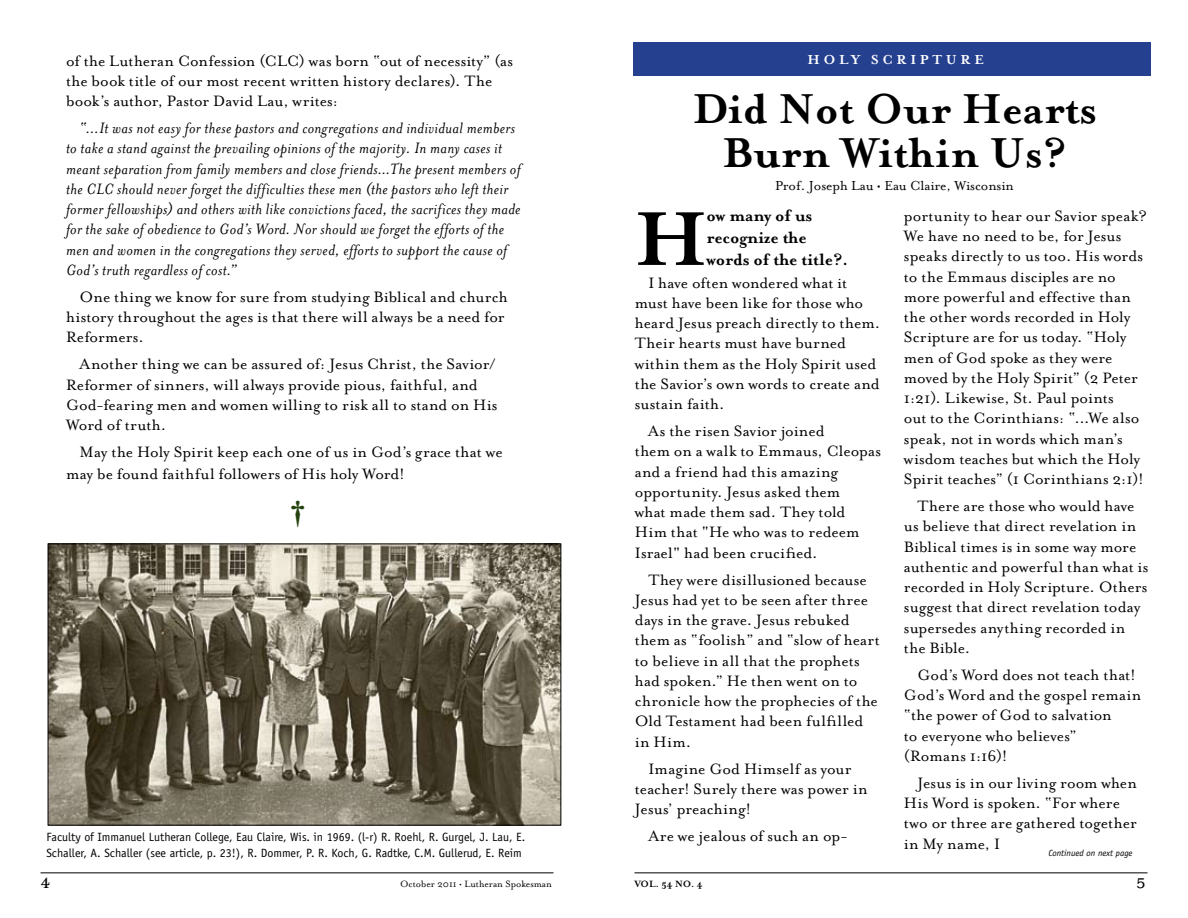
<style>
.page{position:relative;width:1188px;height:918px;background:#fff}
.page>*{position:absolute;margin:0;border:0;box-sizing:border-box;transform-origin:0 0}
.t1{font:700 87.6px "Mrs Eaves";color:#000}
.t2{font:700 48px/43.5px "Mrs Eaves";color:#000;text-align:center}
.t3{font:700 33px "Mrs Eaves";color:#24420e}
.t4{font:22.5px "Mrs Eaves All Small Caps";color:#000}
.t5{font:700 18.75px/21.8px "Mrs Eaves";letter-spacing:-.005em;color:#000}
.t6{font:17.25px/20.2px "Mrs Eaves Roman";letter-spacing:.01em;color:#000}
.t7{font:italic 17.25px/20.2px "Mrs Eaves";letter-spacing:.02em;color:#000}
.t8{font:15px "Mrs Eaves Roman";letter-spacing:-.005em;color:#000}
.t9{font:700 15px "Mrs Eaves";letter-spacing:.245em;color:#fff}
.t10{font:12px/16.5px "Officina Sans";color:#000}
.t11{font:10.5px "Mrs Eaves Roman";color:#000}
.t12{font:700 10.5px "Mrs Eaves";letter-spacing:-.015em;color:#000}
.t13{font:italic 9px "Officina Sans";color:#000}
</style>
<div class="page">
<hr style="left:40px;top:872px;width:514px;height:1px;background:#000">
<hr style="left:634px;top:872px;width:514px;height:1px;background:#000">
<img style="left:50px;top:546px;width:509px;height:278px">
<div style="left:48px;top:544px;width:513px;height:282px;border:1px solid #000"></div>
<div style="left:633px;top:42px;width:517px;height:34px;background:#25408f"></div>
<p class="t6" style="left:66px;top:51px;width:449px">of the Lutheran Confession (CLC) was born “out of necessity” (as the book title of our most recent written history declares). The book’s author, Pastor David Lau, writes:</p>
<p class="t7" style="left:66px;top:118px;width:459px;text-indent:14px">“…It was not easy for these pastors and congregations and individual members to take a stand against the prevailing opinions ofthe majority. In many cases it meant separation from family members and close friends...The present members of the CLC should never forget the difficulties these men (the pastors who left their former fellowships) and others with like convictions faced, the sacrifices they made for the sake ofobedience to God’s Word. Nor should we forget the efforts ofthe men and women in the congregations they served, efforts to support the cause of God’s truth regardless ofcost.”</p>
<p class="t6" style="left:66px;top:287px;width:443px;text-indent:14px">One thing we know for sure from studying Biblical and church history throughout the ages is that there will always be a need for<br>Reformers.</p>
<p class="t6" style="left:66px;top:354px;width:433px;text-indent:14px">Another thing we can be assured of: Jesus Christ, the Savior/ Reformer of sinners, will always provide pious, faithful, and God-fearing men and women willing to risk all to stand on His Word of truth.</p>
<p class="t6" style="left:66px;top:441px;width:438px;line-height:21.8px;text-indent:13px">May the Holy Spirit keep each one of us in God’s grace that we may be found faithful followers of His holy Word!</p>
<h3 class="t3" style="left:291px;top:493px;width:16px">†</h3>
<p class="t10" style="left:46px;top:829px;width:480px">Faculty of Immanuel Lutheran College, Eau Claire, Wis. in 1969. (l-r) R. Roehl, R. Gurgel, J. Lau, E.<br>Schaller, A. Schaller (see article, p. 23!), R. Dommer, P. R. Koch, G. Radtke, C.M. Gullerud, E. Reim</p>
<p class="t9" style="left:807px;top:51px;width:15px">Hol</p>
<p class="t9" style="left:851px;top:51px;width:135px">y Scripture</p>
<h2 class="t2" style="left:693px;top:88px;width:405px">Did Not Our Hearts<br>Burn Within Us?</h2>
<p class="t8" style="left:775px;top:177px;width:240px">Prof. Joseph Lau • Eau Claire, Wisconsin</p>
<h1 class="t1" style="left:635px;top:188px;width:67px">H</h1>
<p class="t5" style="left:707px;top:205px;width:143px">ow many of us recognize the words of the title?.</p>
<p class="t6" style="left:635px;top:273px;width:247px;text-indent:14px">I have often wondered what it must have been like for those who heard Jesus preach directly to them.<br>Their hearts must have burned within them as the Holy Spirit used the Savior’s own words to create and sustain faith.</p>
<p class="t6" style="left:635px;top:421px;width:248px;text-indent:14px">As the risen Savior joined<br>them on a walk to Emmaus, Cleopas and a friend had this amazing opportunity. Jesus asked them<br>what made them sad. They told<br>Him that "He who was to redeem<br>Israel" had been crucified.</p>
<p class="t6" style="left:635px;top:570px;width:247px;text-indent:14px">They were disillusioned because<br>Jesus had yet to be seen after three days in the grave. Jesus rebuked them as “foolish” and “slow of heart to believe in all that the prophets had spoken.” He then went on to chronicle how the prophecies of the<br>Old Testament had been fulfilled in Him.</p>
<p class="t6" style="left:635px;top:759px;width:234px;text-indent:14px">Imagine God Himself as your teacher! Surely there was power in<br>Jesus’ preaching!</p>
<p class="t6" style="left:648px;top:826px;width:201px">Are we jealous of such an op-</p>
<p class="t6" style="left:904px;top:206px;width:244px">portunity to hear our Savior speak?<br>We have no need to be, for Jesus speaks directly to us too. His words to the Emmaus disciples are no more powerful and effective than the other words recorded in Holy<br>Scripture are for us today. “Holy men of God spoke as they were moved by the Holy Spirit” (2 Peter<br>1:21). Likewise, St. Paul points<br>out to the Corinthians: “...We also speak, not in words which man’s wisdom teaches but which the Holy<br>Spirit teaches” (1 Corinthians 2:1)!</p>
<p class="t6" style="left:904px;top:496px;width:246px;text-indent:14px">There are those who would have us believe that direct revelation in<br>Biblical times is in some way more authentic and powerful than what is recorded in Holy Scripture. O thers suggest that direct revelation today supersedes anything recorded in the Bible.</p>
<p class="t6" style="left:904px;top:665px;width:239px;text-indent:14px">God’s Word does not teach that!<br>God’s Word and the gospel remain “the power of God to salvation<br>to everyone who believes” (Romans 1:16)!</p>
<p class="t6" style="left:904px;top:773px;width:235px;text-indent:14px">Jesus is in our living room when<br>His Word is spoken. “For where two or three are gathered together in My name, I</p>
<p class="t13" style="left:1048px;top:847px;width:86px">Continued on next page</p>
<h3 class="t4" style="left:40px;top:873px;width:12px">4</h3>
<p class="t11" style="left:400px;top:878px;width:153px">October 2011 • Lutheran Spokesman</p>
<p class="t12" style="left:634px;top:878px;width:70px">VOL. 54 NO. 4</p>
<h3 class="t4" style="left:1136px;top:873px;width:12px">5</h3>
</div>
